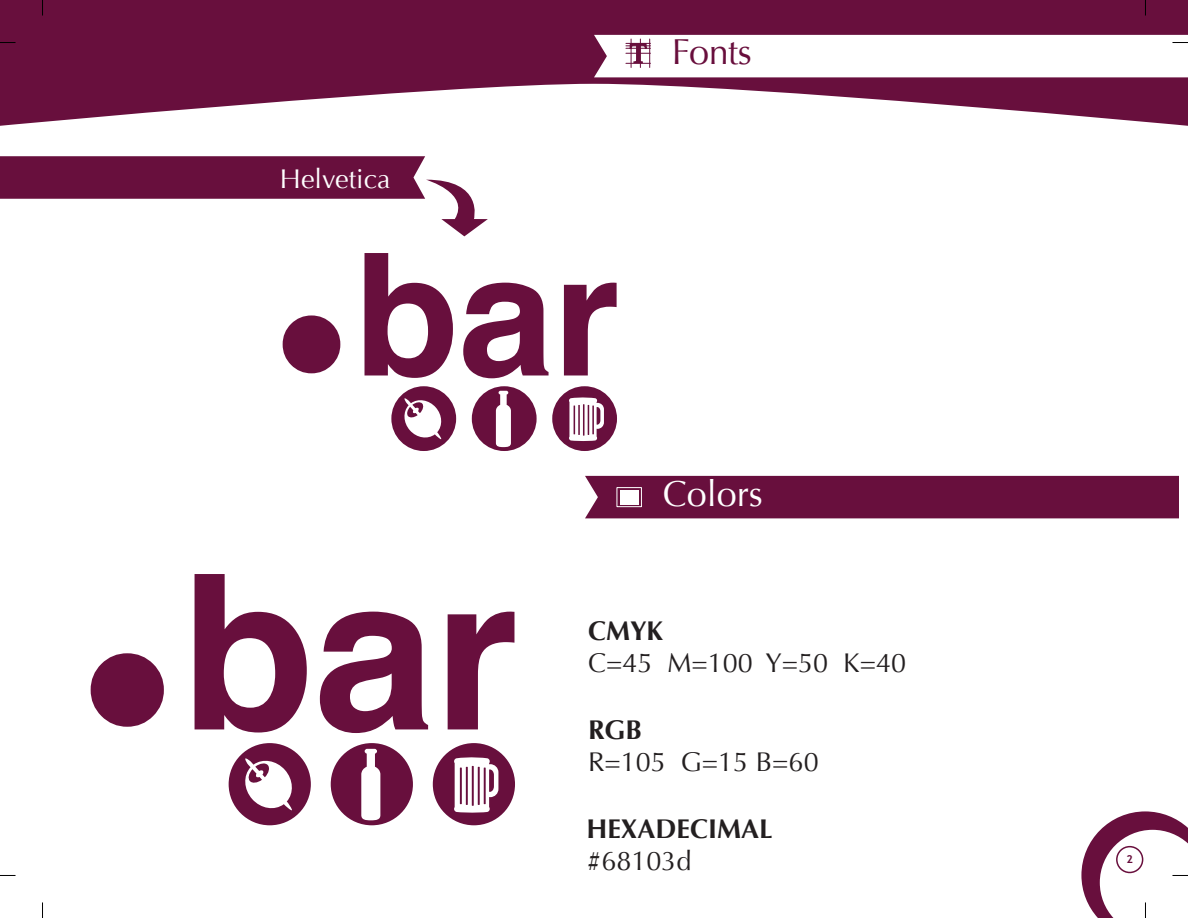
<style>
.page{position:relative;width:1188px;height:918px;background:#fff}
.page>*{position:absolute;margin:0;border:0;box-sizing:border-box;transform-origin:0 0}
.t1{font:36px "Optima";color:#fff}
.t2{font:36px "Optima";letter-spacing:-.015em;color:#680e3c}
.t3{font:27px "Optima";color:#231f20}
.t4{font:700 27px "Optima";color:#231f20}
.t5{font:27px "Optima";color:#fff}
.t6{font:700 11.1px "Trebuchet MS";color:#680e3c}
</style>
<div class="page">
<svg style="left:0;top:0;width:1188px;height:126px;fill:#680f3d"></svg>
<div style="left:585px;top:476px;width:594px;height:42px;background:#680f3d"></div>
<div style="left:617px;top:487px;width:25px;height:20px;border:1px solid #fff"></div>
<div style="left:620px;top:490px;width:18px;height:14px;background:#fff"></div>
<svg style="left:42px;top:0;width:1px;height:16px"></svg>
<svg style="left:0;top:42px;width:16px;height:1px"></svg>
<svg style="left:0;top:875px;width:16px;height:1px"></svg>
<svg style="left:42px;top:902px;width:1px;height:16px"></svg>
<svg style="left:1145px;top:0;width:1px;height:16px"></svg>
<svg style="left:1081px;top:811px;width:107px;height:107px"></svg>
<svg style="left:594px;top:35px;width:594px;height:42px"></svg>
<svg style="left:0;top:156px;width:488px;height:80px"></svg>
<svg style="left:195px;top:574px;width:112px;height:159px"></svg>
<svg style="left:320px;top:612px;width:108px;height:121px"></svg>
<svg style="left:448px;top:612px;width:66px;height:117px"></svg>
<svg style="left:91px;top:653px;width:73px;height:74px"></svg>
<svg style="left:229px;top:743px;width:82px;height:82px"></svg>
<svg style="left:331px;top:743px;width:82px;height:82px"></svg>
<svg style="left:433px;top:743px;width:82px;height:82px"></svg>
<svg style="left:365px;top:253px;width:88px;height:125px"></svg>
<svg style="left:463px;top:283px;width:86px;height:95px"></svg>
<svg style="left:564px;top:283px;width:53px;height:92px"></svg>
<svg style="left:283px;top:315px;width:57px;height:58px"></svg>
<svg style="left:391px;top:386px;width:65px;height:65px"></svg>
<svg style="left:472px;top:386px;width:65px;height:65px"></svg>
<svg style="left:552px;top:386px;width:65px;height:65px"></svg>
<p class="t5" style="left:280px;top:163px;width:112px">Helvetica</p>
<h1 class="t2" style="left:672px;top:31px;width:82px">Fonts</h1>
<h1 class="t1" style="left:663px;top:473px;width:102px">Colors</h1>
<p class="t4" style="left:588px;top:615px;width:77px">CMYK</p>
<p class="t3" style="left:588px;top:647px;width:320px">C=45 M=100 Y=50 K=40</p>
<p class="t4" style="left:588px;top:714px;width:55px">RGB</p>
<p class="t3" style="left:588px;top:746px;width:232px">R=105 G=15 B=60</p>
<p class="t4" style="left:586px;top:813px;width:188px">HEXADECIMAL</p>
<p class="t3" style="left:586px;top:845px;width:107px">#68103d</p>
<p class="t6" style="left:1126px;top:852px;width:8px">2</p>
</div>
